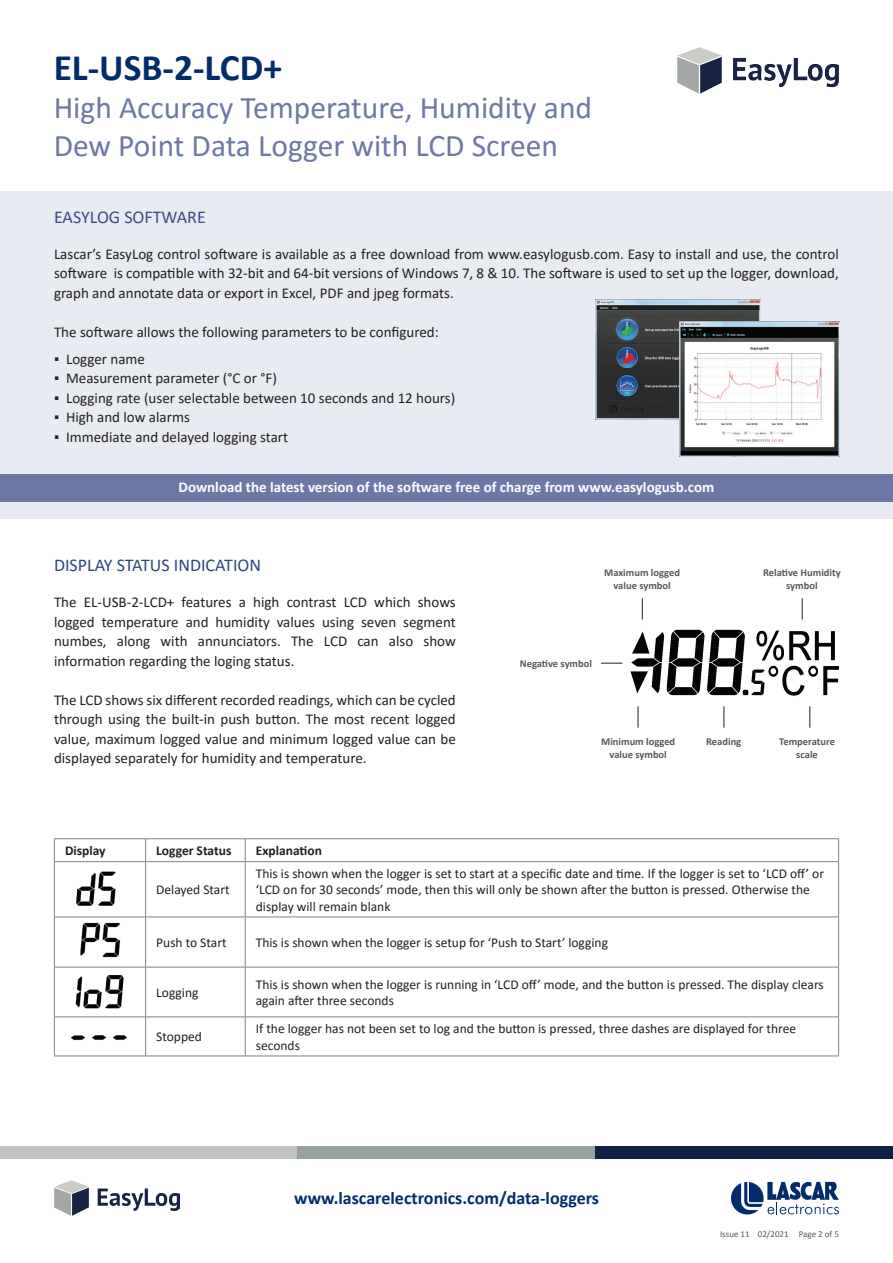
<style>
.page{position:relative;width:893px;height:1263px;background:#fff}
.page>*{position:absolute;margin:0;border:0;box-sizing:border-box;transform-origin:0 0}
.t1{font:700 37.5px "Calibri";color:#002c6b}
.t2{font:31.5px/37.8px "Calibri";color:#6c79a5}
.t3{font:700 18px "Calibri";color:#002c6b}
.t4{font:18px "Calibri";color:#2c477f}
.t5{font:18px "Calibri";color:#384e85}
.t6{font:15px/19.5px "Calibri";color:#231f20;text-align:justify}
.t7{font:700 15px "Calibri";color:#fff}
.t8{font:13.5px/16.2px "Calibri";color:#231f20}
.t9{font:700 13.5px "Calibri";color:#231f20}
.t10{font:700 10.5px/13.5px "Calibri";color:#57585a;text-align:center}
.t11{font:9px "Calibri";color:#57585a}
</style>
<div class="page">
<div style="left:595px;top:1146px;width:298px;height:12px;background:#112146"></div>
<div style="left:0;top:1146px;width:298px;height:12px;background:#c0c4bf"></div>
<div style="left:298px;top:1146px;width:297px;height:12px;background:#99a0a0"></div>
<img style="left:54px;top:1180px;width:125px;height:36px">
<svg style="left:731px;top:1182px;width:108px;height:32px"></svg>
<img style="left:678px;top:47px;width:161px;height:46px">
<div style="left:0;top:191px;width:893px;height:327px;background:#e9ebf3"></div>
<img style="left:596px;top:300px;width:165px;height:119px">
<img style="left:680px;top:321px;width:160px;height:136px">
<div style="left:0;top:474px;width:893px;height:27px;background:#6c79a5"></div>
<img style="left:630px;top:629px;width:208px;height:67px">
<svg style="left:802px;top:598px;width:1px;height:21px"></svg>
<svg style="left:642px;top:598px;width:1px;height:21px"></svg>
<svg style="left:638px;top:706px;width:1px;height:22px"></svg>
<svg style="left:724px;top:706px;width:1px;height:22px"></svg>
<svg style="left:810px;top:706px;width:1px;height:22px"></svg>
<svg style="left:601px;top:663px;width:21px;height:1px"></svg>
<hr style="left:54px;top:838px;width:92px;height:1px;background:#808285">
<svg style="left:54px;top:839px;width:1px;height:22px"></svg>
<hr style="left:146px;top:838px;width:99px;height:1px;background:#808285">
<svg style="left:145px;top:839px;width:1px;height:22px"></svg>
<hr style="left:245px;top:838px;width:594px;height:1px;background:#808285">
<svg style="left:245px;top:839px;width:1px;height:22px"></svg>
<svg style="left:838px;top:839px;width:1px;height:22px"></svg>
<hr style="left:54px;top:861px;width:92px;height:1px;background:#808285">
<hr style="left:54px;top:862px;width:1px;height:54px;background:#808285">
<hr style="left:146px;top:861px;width:99px;height:1px;background:#808285">
<hr style="left:145px;top:862px;width:1px;height:54px;background:#808285">
<hr style="left:245px;top:861px;width:594px;height:1px;background:#808285">
<hr style="left:245px;top:862px;width:1px;height:54px;background:#808285">
<hr style="left:838px;top:862px;width:1px;height:54px;background:#808285">
<hr style="left:54px;top:916px;width:92px;height:1px;background:#808285">
<hr style="left:54px;top:917px;width:1px;height:50px;background:#808285">
<hr style="left:146px;top:916px;width:99px;height:1px;background:#808285">
<hr style="left:145px;top:917px;width:1px;height:50px;background:#808285">
<hr style="left:245px;top:916px;width:594px;height:1px;background:#808285">
<hr style="left:245px;top:917px;width:1px;height:50px;background:#808285">
<hr style="left:838px;top:917px;width:1px;height:50px;background:#808285">
<hr style="left:54px;top:967px;width:92px;height:1px;background:#808285">
<hr style="left:54px;top:967px;width:1px;height:49px;background:#808285">
<hr style="left:54px;top:1017px;width:1px;height:38px;background:#808285">
<hr style="left:146px;top:967px;width:99px;height:1px;background:#808285">
<hr style="left:145px;top:967px;width:1px;height:49px;background:#808285">
<hr style="left:245px;top:967px;width:594px;height:1px;background:#808285">
<hr style="left:245px;top:967px;width:1px;height:49px;background:#808285">
<hr style="left:838px;top:967px;width:1px;height:49px;background:#808285">
<hr style="left:145px;top:1017px;width:1px;height:38px;background:#808285">
<hr style="left:245px;top:1017px;width:1px;height:38px;background:#808285">
<hr style="left:838px;top:1017px;width:1px;height:38px;background:#808285">
<hr style="left:54px;top:1016px;width:92px;height:1px;background:#808285">
<hr style="left:54px;top:1055px;width:92px;height:1px;background:#808285">
<hr style="left:146px;top:1016px;width:99px;height:1px;background:#808285">
<hr style="left:245px;top:1016px;width:594px;height:1px;background:#808285">
<hr style="left:146px;top:1055px;width:99px;height:1px;background:#808285">
<hr style="left:245px;top:1055px;width:594px;height:1px;background:#808285">
<img style="left:76px;top:871px;width:40px;height:35px">
<img style="left:80px;top:922px;width:41px;height:36px">
<img style="left:75px;top:975px;width:49px;height:34px">
<img style="left:71px;top:1035px;width:56px;height:5px">
<h1 class="t1" style="left:54px;top:41px;width:230px">EL-USB-2-LCD+</h1>
<h2 class="t2" style="left:54px;top:88px;width:540px">High Accuracy Temperature, Humidity and<br>Dew Point Data Logger with LCD Screen</h2>
<p class="t5" style="left:54px;top:204px;width:153px">EASYLOG SOFTWARE</p>
<p class="t6" style="left:54px;top:244px;width:786px">Lascar’s EasyLog control software is available as a free download from www.easylogusb.com. Easy to install and use, the control software is compatible with 32-bit and 64-bit versions of Windows 7, 8 &amp; 10. The software is used to set up the logger, download, graph and annotate data or export in Excel, PDF and jpeg formats.</p>
<p class="t6" style="left:54px;top:322px;width:386px">The software allows the following parameters to be configured:</p>
<p class="t6" style="left:54px;top:349px;width:93px">▪ Logger name</p>
<p class="t6" style="left:54px;top:368px;width:224px">▪ Measurement parameter (°C or °F)</p>
<p class="t6" style="left:54px;top:388px;width:403px">▪ Logging rate (user selectable between 10 seconds and 12 hours)</p>
<p class="t6" style="left:54px;top:407px;width:137px">▪ High and low alarms</p>
<p class="t6" style="left:54px;top:427px;width:236px">▪ Immediate and delayed logging start</p>
<p class="t7" style="left:179px;top:477px;width:537px">Download the latest version of the software free of charge from www.easylogusb.com</p>
<p class="t4" style="left:54px;top:553px;width:209px">DISPLAY STATUS INDICATION</p>
<p class="t6" style="left:54px;top:592px;width:403px">The EL-USB-2-LCD+ features a high contrast LCD which shows logged temperature and humidity values using seven segment numbes, along with annunciators. The LCD can also show information regarding the loging status.</p>
<p class="t6" style="left:54px;top:690px;width:403px">The LCD shows six different recorded readings, which can be cycled through using the built-in push button. The most recent logged value, maximum logged value and minimum logged value can be displayed separately for humidity and temperature.</p>
<p class="t10" style="left:604px;top:565px;width:77px">Maximum logged value symbol</p>
<p class="t10" style="left:520px;top:656px;width:74px">Negative symbol</p>
<p class="t10" style="left:601px;top:734px;width:76px">Minimum logged value symbol</p>
<p class="t10" style="left:763px;top:565px;width:79px">Relative Humidity symbol</p>
<p class="t10" style="left:706px;top:734px;width:37px">Reading</p>
<p class="t10" style="left:779px;top:734px;width:57px">Temperature scale</p>
<p class="t9" style="left:65px;top:841px;width:42px">Display</p>
<p class="t9" style="left:156px;top:841px;width:77px">Logger Status</p>
<p class="t9" style="left:256px;top:841px;width:68px">Explanation</p>
<p class="t8" style="left:156px;top:881px;width:75px">Delayed Start</p>
<p class="t8" style="left:256px;top:865px;width:570px">This is shown when the logger is set to start at a specific date and time. If the logger is set to ‘LCD off’ or ‘LCD on for 30 seconds’ mode, then this will only be shown after the button is pressed. Otherwise the display will remain blank</p>
<p class="t8" style="left:156px;top:934px;width:72px">Push to Start</p>
<p class="t8" style="left:256px;top:934px;width:354px">This is shown when the logger is setup for ‘Push to Start’ logging</p>
<p class="t8" style="left:156px;top:984px;width:44px">Logging</p>
<p class="t8" style="left:256px;top:976px;width:569px">This is shown when the logger is running in ‘LCD off’ mode, and the button is pressed. The display clears again after three seconds</p>
<p class="t8" style="left:156px;top:1028px;width:47px">Stopped</p>
<p class="t8" style="left:256px;top:1020px;width:542px">If the logger has not been set to log and the button is pressed, three dashes are displayed for three seconds</p>
<p class="t3" style="left:294px;top:1185px;width:306px">www.lascarelectronics.com/data-loggers</p>
<p class="t11" style="left:720px;top:1227px;width:120px">Issue 11 02/2021 Page 2 of 5</p>
</div>
